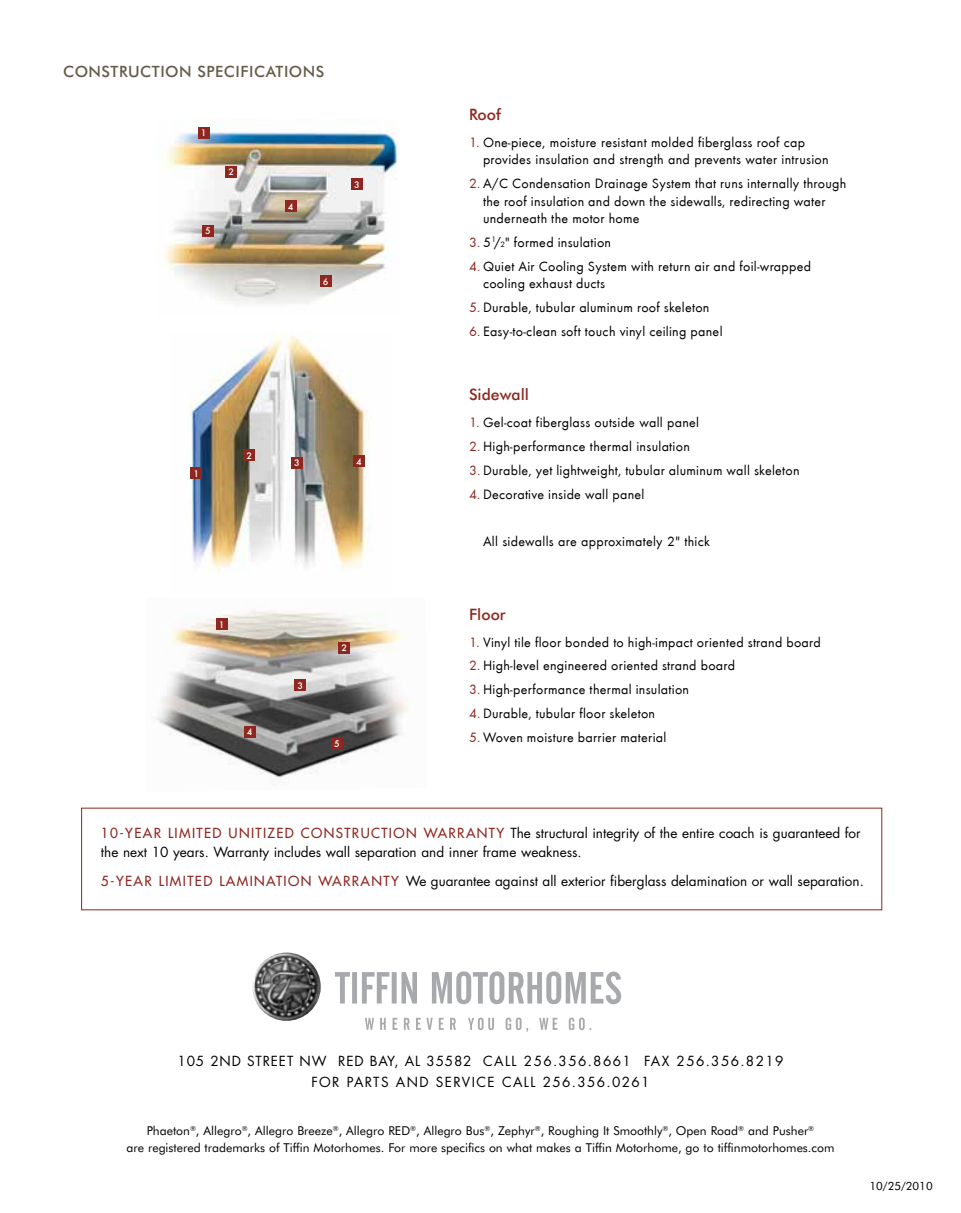
<style>
.page{position:relative;width:961px;height:1213px;background:#fff}
.page>*{position:absolute;margin:0;border:0;box-sizing:border-box;transform-origin:0 0}
.t1{font:500 15.75px "Futura BT";color:#8e271f}
.t2{font:500 15.58px "Futura BT";letter-spacing:.03em;color:#655d4a}
.t3{font:14px/17.5px "Futura T Boo";letter-spacing:.02em;color:#000}
.t4{font:13.65px/19.2px "Futura";color:#000}
.t5{font:13.65px/21px "Futura";letter-spacing:.1em;color:#000;text-align:center}
.t6{font:12.25px/17.5px "Futura BT";color:#000;text-align:center}
.t7{font:11.38px "Futura BT";color:#000}
.t8{font:500 9.97px "Futura T";color:#fff}
.s1{color:#8e271f}
.s2{font-size:8.22px}
</style>
<div class="page">
<img style="left:155px;top:610px;width:253px;height:175px">
<div style="left:216px;top:618px;width:11px;height:12px;background:#8e271f"></div>
<div style="left:216px;top:620px;width:12px;height:9px;background:#8e271f"></div>
<div style="left:338px;top:642px;width:12px;height:11px;background:#8e271f"></div>
<div style="left:294px;top:679px;width:12px;height:12px;background:#8e271f"></div>
<div style="left:244px;top:726px;width:12px;height:12px;background:#8e271f"></div>
<div style="left:331px;top:738px;width:12px;height:12px;background:#8e271f"></div>
<img style="left:190px;top:331px;width:179px;height:241px">
<div style="left:190px;top:467px;width:12px;height:12px;background:#8e271f"></div>
<div style="left:243px;top:449px;width:12px;height:12px;background:#8e271f"></div>
<div style="left:291px;top:457px;width:12px;height:12px;background:#8e271f"></div>
<div style="left:353px;top:455px;width:12px;height:12px;background:#8e271f"></div>
<img style="left:163px;top:119px;width:235px;height:185px">
<div style="left:198px;top:127px;width:12px;height:12px;background:#8e271f"></div>
<div style="left:351px;top:178px;width:12px;height:12px;background:#8e271f"></div>
<div style="left:285px;top:200px;width:12px;height:12px;background:#8e271f"></div>
<div style="left:319px;top:275px;width:12px;height:12px;background:#8e271f"></div>
<div style="left:202px;top:225px;width:12px;height:12px;background:#8e271f"></div>
<svg style="left:335px;top:971px;width:286px;height:33px"></svg>
<svg style="left:365px;top:1017px;width:226px;height:15px"></svg>
<div style="left:225px;top:166px;width:12px;height:12px;background:#8e271f"></div>
<img style="left:252px;top:952px;width:69px;height:69px">
<p class="t2" style="left:63px;top:62px;width:14px">CON</p>
<p class="t2" style="left:102px;top:62px;width:61px">STRU CTION</p>
<p class="t2" style="left:197px;top:62px;width:80px">SPECIFICATION</p>
<p class="t2" style="left:316px;top:62px;width:10px">S</p>
<p class="t8" style="left:201px;top:127px;width:7px">1</p>
<p class="t8" style="left:229px;top:166px;width:7px">2</p>
<p class="t8" style="left:205px;top:225px;width:7px">5</p>
<p class="t8" style="left:288px;top:200px;width:7px">4</p>
<p class="t8" style="left:354px;top:179px;width:7px">3</p>
<p class="t8" style="left:323px;top:275px;width:7px">6</p>
<p class="t8" style="left:194px;top:467px;width:7px">1</p>
<p class="t8" style="left:246px;top:450px;width:7px">2</p>
<p class="t8" style="left:294px;top:457px;width:7px">3</p>
<p class="t8" style="left:356px;top:455px;width:7px">4</p>
<p class="t8" style="left:219px;top:618px;width:7px">1</p>
<p class="t8" style="left:247px;top:726px;width:7px">4</p>
<p class="t8" style="left:297px;top:680px;width:7px">3</p>
<p class="t8" style="left:341px;top:642px;width:7px">2</p>
<p class="t8" style="left:334px;top:738px;width:7px">5</p>
<p class="t1" style="left:469px;top:105px;width:33px">ROOF</p>
<p class="t3" style="left:483px;top:133px;width:347px;text-indent:-14px"><span class="s1">1.</span> One-piece, moisture resistant molded fiberglass roof cap provides insulation and strength and prevents water intrusion</p>
<p class="t3" style="left:483px;top:175px;width:365px;text-indent:-14px"><span class="s1">2.</span> A/C Condensation Drainage System that runs internally through the roof insulation and down the sidewalls, redirecting water underneath the motor home</p>
<p class="t3" style="left:469px;top:234px;width:144px"><span class="s1">3.</span> 5<sup>1</sup>/<span class="s2">2</span>" formed insulation</p>
<p class="t3" style="left:483px;top:257px;width:330px;text-indent:-14px"><span class="s1">4.</span> Q uiet Air Cooling System with return air and foil-wrapped cooling exhaust ducts</p>
<p class="t3" style="left:469px;top:299px;width:242px"><span class="s1">5.</span> Durable, tubular aluminum roof skeleton</p>
<p class="t3" style="left:469px;top:322px;width:255px"><span class="s1">6.</span> Easy-to-clean soft touch vinyl ceiling panel</p>
<p class="t1" style="left:469px;top:385px;width:61px">SIDEWALL</p>
<p class="t3" style="left:469px;top:414px;width:232px"><span class="s1">1.</span> Gel-coat fiberglass outside wall panel</p>
<p class="t3" style="left:469px;top:438px;width:222px"><span class="s1">2.</span> High-performance thermal insulation</p>
<p class="t3" style="left:469px;top:462px;width:332px"><span class="s1">3.</span> Durable, yet lightweight, tubular aluminum wall skeleton</p>
<p class="t3" style="left:469px;top:485px;width:177px"><span class="s1">4.</span> Decorative inside wall panel</p>
<p class="t3" style="left:473px;top:533px;width:239px">All sidewalls are approximately 2" thick</p>
<p class="t1" style="left:469px;top:604px;width:38px">FLOOR</p>
<p class="t3" style="left:469px;top:633px;width:353px"><span class="s1">1.</span> Vinyl tile floor bonded to high-impact oriented strand board</p>
<p class="t3" style="left:469px;top:657px;width:268px"><span class="s1">2.</span> High-level engineered oriented strand board</p>
<p class="t3" style="left:469px;top:681px;width:222px"><span class="s1">3.</span> High-performance thermal insulation</p>
<p class="t3" style="left:469px;top:705px;width:188px"><span class="s1">4.</span> Durable, tubular floor skeleton</p>
<p class="t3" style="left:469px;top:728px;width:199px"><span class="s1">5.</span> Woven moisture barrier material</p>
<p class="t4" style="left:101px;top:823px;width:761px"><span class="s1">10-YEAR LIMITED UNITIZED CONSTRUCTION WARRANTY</span> The structural integrity of the entire coach is guaranteed for the next 10 years. Warranty includes wall separation and inner frame weakness.</p>
<p class="t4" style="left:101px;top:871px;width:764px"><span class="s1">5-YEAR LIMITED LAMINATION WARRANTY</span> We guarantee against all exterior fiberglass delamination or wall separation.</p>
<p class="t5" style="left:177px;top:1051px;width:607px">105 2nd Street NW Red Bay, AL 35582 Call 256.356.8661 Fax 256.356.8219<br>For parts and service call 256.356.0261</p>
<p class="t6" style="left:126px;top:1121px;width:709px">Phaeton<sup>®</sup>, Allegro<sup>®</sup>, Allegro Breeze<sup>®</sup>, Allegro RED<sup>®</sup>, Allegro Bus<sup>®</sup>, Zephyr<sup>®</sup>, Roughing It Smoothly<sup>®</sup>, Open Road<sup>®</sup> and Pusher<sup>®<br></sup>are registered trademarks of Tiffin Motorhomes. For more specifics on what makes a Tiffin Motorhome, go to tiffinmotorhomes.com</p>
<p class="t7" style="left:869px;top:1179px;width:65px">10/25/2010</p>
</div>
